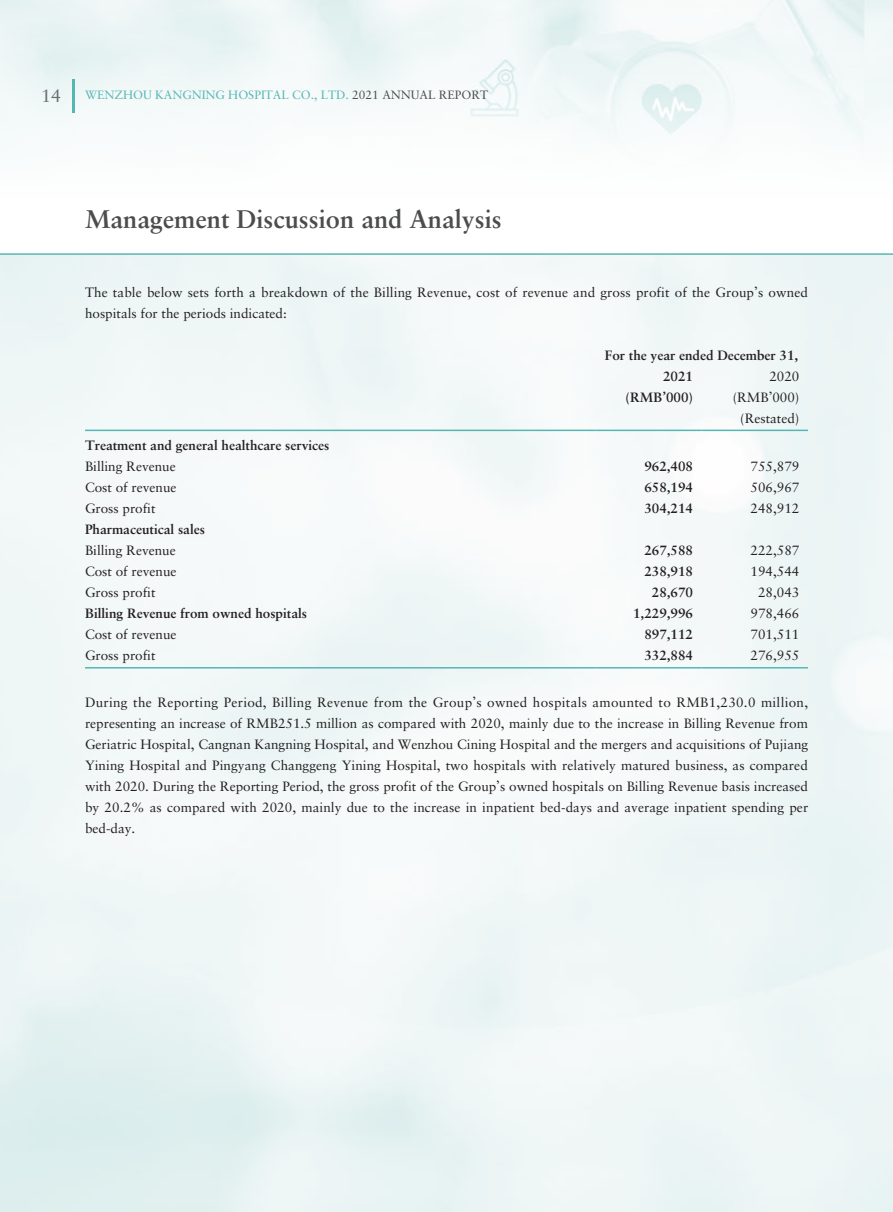
<style>
.page{position:relative;width:893px;height:1212px;background:#fff}
.page>*{position:absolute;margin:0;border:0;box-sizing:border-box;transform-origin:0 0}
.t1{font:700 25.5px "Sabon LT Std";color:#4b4c4d}
.t2{font:18px "Sabon LT Std";color:#6c6d70}
.t3{font:13.5px/21px "Sabon LT Std";color:#231f20}
.t4{font:700 13.5px/21px "Sabon LT Std";color:#231f20}
.t5{font:12px "Sabon LT Std";color:#55b6b3}
.s1{color:#4b4c4d}
</style>
<div class="page">
<hr style="left:0;top:253px;width:893px;height:2px;background:#55b6b3">
<img style="left:0;top:0;width:893px;height:143px">
<hr style="left:72px;top:79px;width:2px;height:33px;background:#55b6b3">
<hr style="left:85px;top:430px;width:510px;height:1px;background:#55b6b3">
<hr style="left:595px;top:430px;width:107px;height:1px;background:#55b6b3">
<hr style="left:702px;top:430px;width:106px;height:1px;background:#55b6b3">
<hr style="left:85px;top:667px;width:510px;height:1px;background:#55b6b3">
<hr style="left:595px;top:667px;width:107px;height:1px;background:#55b6b3">
<hr style="left:702px;top:667px;width:106px;height:1px;background:#55b6b3">
<h2 class="t2" style="left:41px;top:85px;width:22px">14</h2>
<p class="t5" style="left:85px;top:88px;width:405px">WENZHOU KANGNING HOSPITAL CO., LTD. <span class="s1">2021 ANNUAL REPORT</span></p>
<h1 class="t1" style="left:85px;top:203px;width:418px">Management Discussion and Analysis</h1>
<p class="t3" style="left:85px;top:282px;width:724px">The table below sets forth a breakdown of the Billing Revenue, cost of revenue and gross profit of the Group’s owned hospitals for the periods indicated:</p>
<p class="t4" style="left:663px;top:344px;width:137px;text-indent:-58px">For the year ended December 31,<br>2021</p>
<p class="t3" style="left:769px;top:366px;width:32px">2020</p>
<p class="t4" style="left:626px;top:386px;width:69px">(RMB’000)</p>
<p class="t3" style="left:733px;top:387px;width:68px;text-align:center">(RMB’000) (Restated)</p>
<p class="t4" style="left:85px;top:435px;width:246px">Treatment and general healthcare services</p>
<p class="t3" style="left:85px;top:456px;width:92px">Billing Revenue</p>
<p class="t4" style="left:644px;top:456px;width:50px">962,408</p>
<p class="t3" style="left:751px;top:456px;width:50px">755,879</p>
<p class="t3" style="left:85px;top:477px;width:93px">Cost of revenue</p>
<p class="t4" style="left:644px;top:477px;width:50px">658,194</p>
<p class="t3" style="left:751px;top:477px;width:50px">506,967</p>
<p class="t3" style="left:85px;top:498px;width:72px">Gross profit</p>
<p class="t4" style="left:644px;top:498px;width:50px">304,214</p>
<p class="t3" style="left:751px;top:498px;width:50px">248,912</p>
<p class="t4" style="left:85px;top:519px;width:122px">Pharmaceutical sales</p>
<p class="t3" style="left:85px;top:540px;width:92px">Billing Revenue</p>
<p class="t4" style="left:644px;top:540px;width:50px">267,588</p>
<p class="t3" style="left:751px;top:540px;width:50px">222,587</p>
<p class="t3" style="left:85px;top:561px;width:93px">Cost of revenue</p>
<p class="t4" style="left:644px;top:561px;width:50px">238,918</p>
<p class="t3" style="left:751px;top:561px;width:50px">194,544</p>
<p class="t3" style="left:85px;top:582px;width:72px">Gross profit</p>
<p class="t4" style="left:652px;top:582px;width:43px">28,670</p>
<p class="t3" style="left:758px;top:582px;width:43px">28,043</p>
<p class="t4" style="left:85px;top:603px;width:224px">Billing Revenue from owned hospitals</p>
<p class="t4" style="left:633px;top:603px;width:62px">1,229,996</p>
<p class="t3" style="left:751px;top:603px;width:50px">978,466</p>
<p class="t3" style="left:85px;top:624px;width:93px">Cost of revenue</p>
<p class="t4" style="left:644px;top:624px;width:50px">897,112</p>
<p class="t3" style="left:751px;top:624px;width:50px">701,511</p>
<p class="t3" style="left:85px;top:645px;width:72px">Gross profit</p>
<p class="t4" style="left:644px;top:645px;width:50px">332,884</p>
<p class="t3" style="left:751px;top:645px;width:50px">276,955</p>
<p class="t3" style="left:85px;top:692px;width:725px;text-align:justify">During the Reporting Period, Billing Revenue from the Group’s owned hospitals amounted to RMB1,230.0 million, representing an increase of RMB251.5 million as compared with 2020, mainly due to the increase in Billing Revenue from Geriatric Hospital, Cangnan Kangning Hospital, and Wenzhou Cining Hospital and the mergers and acquisitions of Pujiang Yining Hospital and Pingyang Changgeng Yining Hospital, two hospitals with relatively matured business, as compared with 2020. During the Reporting Period, the gross profit of the Group’s owned hospitals on Billing Revenue basis increased by 20.2% as compared with 2020, mainly due to the increase in inpatient bed-days and average inpatient spending per bed-day.</p>
</div>
